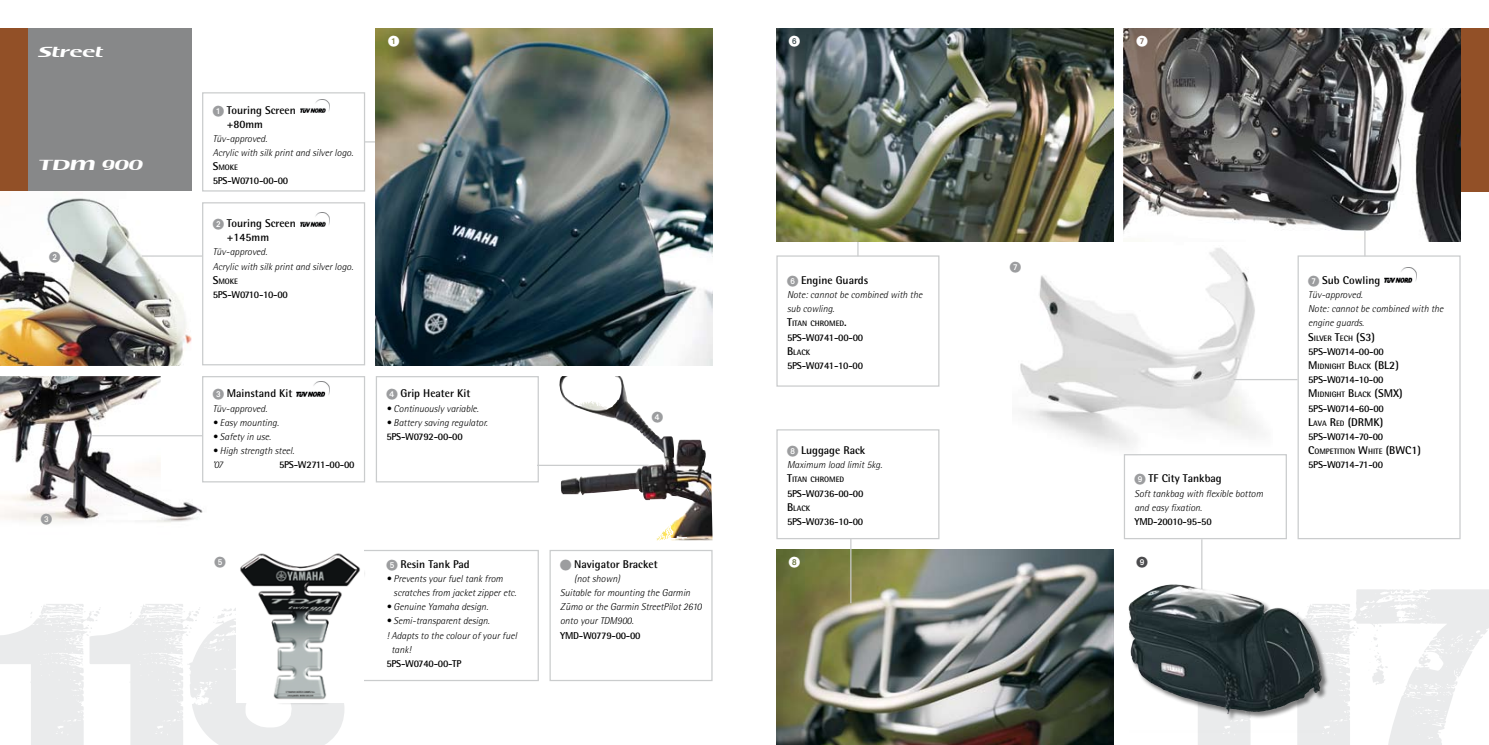
<style>
.page{position:relative;width:1489px;height:745px;background:#fff}
.page>*{position:absolute;margin:0;border:0;box-sizing:border-box;transform-origin:0 0}
.t1{font:225px "Epo XY histo Ry";color:#eaebec}
.t2{font:12.5px "Koolhoven One Zero One";letter-spacing:.05em;color:#fff}
.t3{font:700 11.25px/14.1px "Rotis Semi Sans";color:#000}
.t4{font:11.25px "European Pi One";color:#9c9d9f}
.t5{font:11.25px "European Pi One";color:#fff}
.t6{font:11.25px "European Pi One";color:#4b4b4d}
.t7{font:italic 300 10px/14.1px "Rotis Semi Sans";color:#000}
.t8{font:700 10px "Rotis Semi Sans";letter-spacing:-.025em;color:#000}
.t9{font:700 10px "Rotis Semi Sans";letter-spacing:-.045em;color:#000}
.t10{font:700 7.88px "Rotis Semi Sans";color:#000}
.s1{font-family:"European Pi One";font-weight:400;color:#9c9d9f}
.s2{font-size:11.25px}
.s3{font-size:7.88px}
</style>
<div class="page">
<div style="left:0;top:28px;width:28px;height:163px;background:#925027"></div>
<div style="left:28px;top:28px;width:163px;height:163px;background:#878889"></div>
<div style="left:1460px;top:28px;width:28px;height:163px;background:#925027"></div>
<hr style="left:857px;top:169px;width:1px;height:87px;background:#cacccd">
<img style="left:1012px;top:239px;width:260px;height:209px">
<img style="left:1123px;top:28px;width:337px;height:213px">
<img style="left:776px;top:28px;width:337px;height:213px">
<img style="left:776px;top:549px;width:337px;height:195px">
<div style="left:776px;top:255px;width:163px;height:131px;border:1px solid #cacccd"></div>
<div style="left:1297px;top:255px;width:163px;height:284px;border:1px solid #cacccd"></div>
<img style="left:1384px;top:268px;width:32px;height:15px">
<div style="left:776px;top:429px;width:163px;height:110px;border:1px solid #cacccd"></div>
<svg style="left:1364px;top:230px;width:1px;height:26px"></svg>
<hr style="left:1233px;top:379px;width:64px;height:1px;background:#cacccd">
<div style="left:376px;top:376px;width:163px;height:106px;border:1px solid #cacccd"></div>
<hr style="left:364px;top:141px;width:50px;height:1px;background:#cacccd">
<img style="left:376px;top:28px;width:336px;height:337px">
<img style="left:558px;top:376px;width:154px;height:164px">
<img style="left:0;top:198px;width:191px;height:167px">
<img style="left:0;top:376px;width:229px;height:146px">
<div style="left:202px;top:92px;width:163px;height:99px;border:1px solid #cacccd"></div>
<img style="left:300px;top:99px;width:29px;height:14px">
<div style="left:549px;top:549px;width:163px;height:131px;border:1px solid #cacccd"></div>
<div style="left:298px;top:549px;width:241px;height:131px;border:1px solid #cacccd"></div>
<div style="left:202px;top:376px;width:163px;height:106px;border:1px solid #cacccd"></div>
<img style="left:297px;top:381px;width:32px;height:15px">
<div style="left:202px;top:202px;width:163px;height:163px;border:1px solid #cacccd"></div>
<img style="left:300px;top:212px;width:29px;height:14px">
<div style="left:240px;top:553px;width:125px;height:152px;background:#000;opacity:.5"></div>
<img style="left:240px;top:549px;width:123px;height:153px">
<hr style="left:142px;top:255px;width:60px;height:1px;background:#cacccd">
<hr style="left:92px;top:435px;width:110px;height:1px;background:#cacccd">
<hr style="left:537px;top:464px;width:111px;height:1px;background:#cacccd">
<div style="left:1123px;top:454px;width:163px;height:85px;border:1px solid #cacccd"></div>
<hr style="left:1201px;top:539px;width:1px;height:50px;background:#cacccd">
<hr style="left:850px;top:538px;width:1px;height:65px;background:#cacccd">
<img style="left:1128px;top:577px;width:199px;height:143px">
<p class="t2" style="left:39px;top:44px;width:66px">Street</p>
<p class="t2" style="left:39px;top:157px;width:105px">TDM 900</p>
<p class="t4" style="left:49px;top:251px;width:13px">2</p>
<p class="t3" style="left:227px;top:102px;width:71px;text-indent:-14px"><span class="s1">1</span> Touring Screen +80mm</p>
<p class="t7" style="left:213px;top:131px;width:142px">Tüv-approved.<br>Acrylic with silk print and silver logo.</p>
<p class="t10" style="left:213px;top:163px;width:27px"><span class="s2">S</span>moke</p>
<p class="t8" style="left:213px;top:175px;width:77px">5PS-W0710-00-00</p>
<p class="t3" style="left:227px;top:216px;width:71px;text-indent:-14px"><span class="s1">2</span> Touring Screen +145mm</p>
<p class="t7" style="left:213px;top:245px;width:142px">Tüv-approved.<br>Acrylic with silk print and silver logo.</p>
<p class="t10" style="left:213px;top:276px;width:27px"><span class="s2">S</span>moke</p>
<p class="t9" style="left:213px;top:288px;width:77px">5PS-W0710-10-00</p>
<p class="t5" style="left:388px;top:35px;width:13px">1</p>
<p class="t4" style="left:41px;top:512px;width:13px">3</p>
<p class="t3" style="left:213px;top:386px;width:81px"><span class="s1">3</span> Mainstand Kit</p>
<p class="t7" style="left:213px;top:400px;width:56px">Tüv-approved.</p>
<p class="t7" style="left:213px;top:415px;width:68px">• Easy mounting.</p>
<p class="t7" style="left:213px;top:429px;width:60px">• Safety in use.</p>
<p class="t7" style="left:213px;top:443px;width:83px">• High strength steel. ’07</p>
<p class="t8" style="left:279px;top:458px;width:77px">5PS-W2711-00-00</p>
<p class="t4" style="left:214px;top:556px;width:13px">5</p>
<h1 class="t1" style="left:-10px;top:513px;width:358px">116</h1>
<p class="t3" style="left:386px;top:386px;width:85px"><span class="s1">4</span> Grip Heater Kit</p>
<p class="t7" style="left:386px;top:400px;width:94px">• Continuously variable.</p>
<p class="t7" style="left:386px;top:415px;width:103px">• Battery saving regulator.</p>
<p class="t8" style="left:386px;top:430px;width:78px">5PS-W0792-00-00</p>
<p class="t3" style="left:386px;top:556px;width:85px"><span class="s1">5</span> Resin Tank Pad</p>
<p class="t7" style="left:393px;top:571px;width:124px;text-indent:-7px">• Prevents your fuel tank from scratches from jacket zipper etc.</p>
<p class="t7" style="left:386px;top:599px;width:103px">• Genuine Yamaha design.</p>
<p class="t7" style="left:386px;top:613px;width:105px">• Semi-transparent design.</p>
<p class="t7" style="left:386px;top:627px;width:132px">! Adapts to the colour of your fuel</p>
<p class="t7" style="left:391px;top:641px;width:21px">tank!</p>
<p class="t8" style="left:386px;top:657px;width:77px">5PS-W0740-00-TP</p>
<p class="t4" style="left:651px;top:410px;width:13px">4</p>
<p class="t3" style="left:560px;top:556px;width:99px"><span class="s1">U</span> Navigator Bracket</p>
<p class="t7" style="left:560px;top:571px;width:143px;text-indent:14px">(not shown)<br>Suitable for mounting the Garmin<br>Z -umo or the Garmin StreetPilot 2610 onto your TDM900.</p>
<p class="t8" style="left:560px;top:628px;width:82px">YMD-W0779-00-00</p>
<p class="t5" style="left:788px;top:35px;width:13px">6</p>
<p class="t5" style="left:1136px;top:35px;width:13px">7</p>
<p class="t3" style="left:787px;top:272px;width:83px"><span class="s1">6</span> Engine Guards</p>
<p class="t7" style="left:787px;top:287px;width:137px">Note: cannot be combined with the sub cowling.</p>
<p class="t10" style="left:787px;top:318px;width:61px"><span class="s2">T</span>itan chromed<span class="s2">.</span></p>
<p class="t8" style="left:787px;top:331px;width:78px">5PS-W0741-00-00</p>
<p class="t10" style="left:787px;top:347px;width:25px"><span class="s2">B</span>lack</p>
<p class="t8" style="left:787px;top:359px;width:77px">5PS-W0741-10-00</p>
<p class="t3" style="left:787px;top:442px;width:80px"><span class="s1">8</span> Luggage Rack</p>
<p class="t7" style="left:787px;top:457px;width:97px">Maximum load limit 5kg.</p>
<p class="t10" style="left:787px;top:474px;width:58px"><span class="s2">T</span>itan chromed</p>
<p class="t8" style="left:787px;top:487px;width:78px">5PS-W0736-00-00</p>
<p class="t10" style="left:787px;top:503px;width:25px"><span class="s2">B</span>lack</p>
<p class="t8" style="left:787px;top:515px;width:78px">5PS-W0736-10-00</p>
<p class="t5" style="left:788px;top:556px;width:13px">8</p>
<p class="t4" style="left:1009px;top:260px;width:13px">7</p>
<p class="t3" style="left:1134px;top:471px;width:89px"><span class="s1">9</span> TF City Tankbag</p>
<p class="t7" style="left:1134px;top:486px;width:130px">Soft tankbag with flexible bottom and easy fixation.</p>
<p class="t8" style="left:1134px;top:515px;width:79px">YMD-20010-95-50</p>
<p class="t6" style="left:1136px;top:556px;width:13px">9</p>
<p class="t3" style="left:1307px;top:272px;width:74px"><span class="s1">7</span> Sub Cowling</p>
<p class="t7" style="left:1307px;top:287px;width:137px">Tüv-approved.<br>Note: cannot be combined with the engine guards.</p>
<p class="t10" style="left:1307px;top:333px;width:68px"><span class="s2">S</span>ilver <span class="s2">T</span>ech <span class="s2">(S3)</span></p>
<p class="t8" style="left:1307px;top:345px;width:77px">5PS-W0714-00-00</p>
<p class="t10" style="left:1307px;top:361px;width:92px"><span class="s2">M</span> idnight <span class="s2">B</span>lack <span class="s2">(BL2)</span></p>
<p class="t8" style="left:1307px;top:373px;width:77px">5PS-W0714-10-00</p>
<p class="t10" style="left:1307px;top:389px;width:96px"><span class="s2">M</span> idnight <span class="s2">B</span>lack <span class="s2">(SMX)</span></p>
<p class="t8" style="left:1307px;top:401px;width:77px">5PS-W0714-60-00</p>
<p class="t3" style="left:1307px;top:414px;width:58px">L<span class="s3">ava</span> R<span class="s3">ed</span> (DRMK</p>
<p class="t3" style="left:1379px;top:414px;width:5px">)</p>
<p class="t8" style="left:1307px;top:430px;width:77px">5PS-W0714-70-00</p>
<p class="t10" style="left:1307px;top:446px;width:114px"><span class="s2">C</span>ompetition <span class="s2">W</span>hite <span class="s2">(BWC1)</span></p>
<p class="t8" style="left:1307px;top:458px;width:76px">5PS-W0714-71-00</p>
<h1 class="t1" style="left:1156px;top:513px;width:343px">117</h1>
</div>
